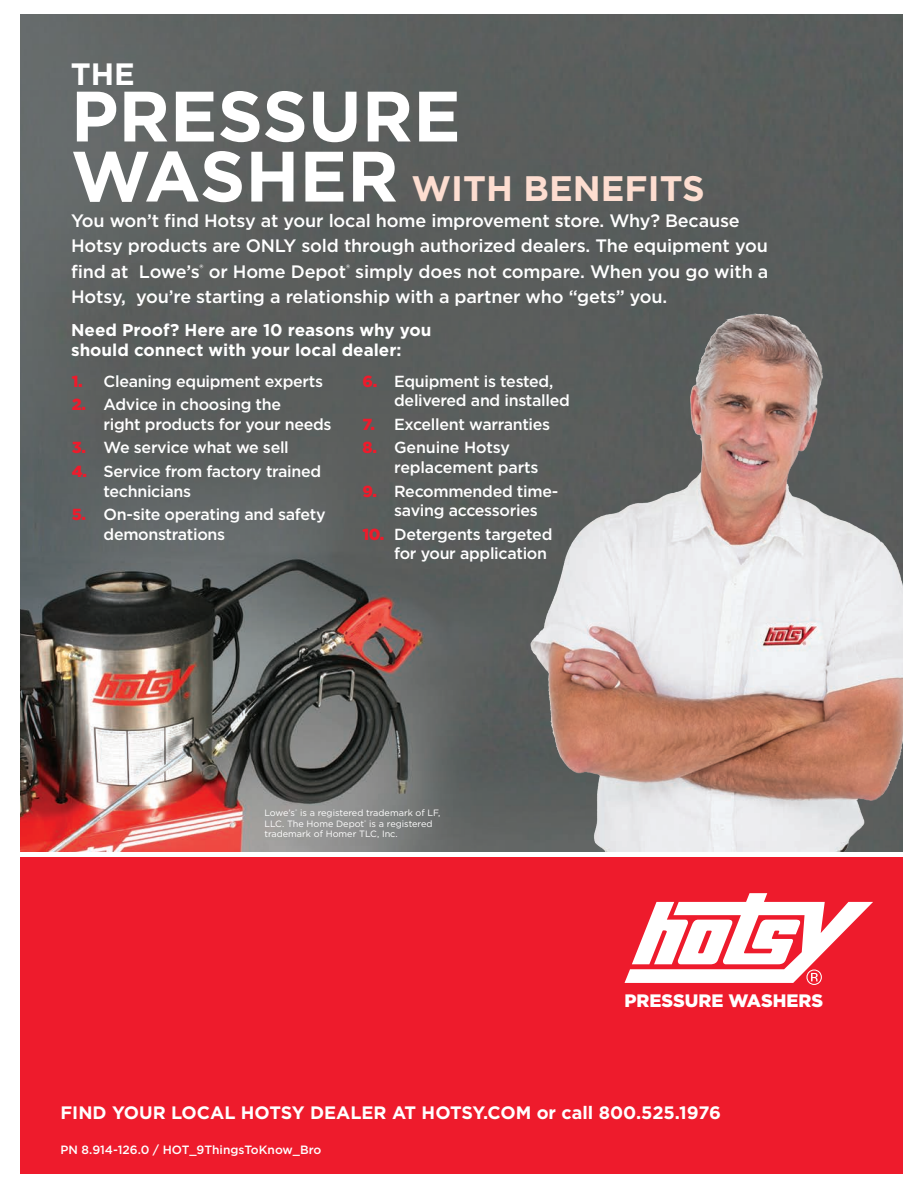
<style>
.page{position:relative;width:918px;height:1188px;background:#ee1b2c}
.page>*{position:absolute;margin:0;border:0;box-sizing:border-box;transform-origin:0 0}
.t1{font:700 71.1px "Gotham";color:#fff}
.t2{font:700 35.4px "Gotham";color:#fdddd0}
.t3{font:700 30.9px "Gotham";color:#fff}
.t4{font:500 18px/25.5px "Gotham";letter-spacing:-.01em;color:#fff}
.t5{font:700 18px "Gotham";color:#fff}
.t6{font:900 18px "Gotham";color:#fff}
.t7{font:700 17.1px/19.5px "Gotham";color:#fff}
.t8{font:500 16.05px/19.5px "Gotham";letter-spacing:-.02em;color:#fff}
.t9{font:500 12px "Gotham";color:#fff}
.t10{font:9.15px/10.2px "Gotham";color:#fff}
.s1{font-size:71.1px;color:#fff}
.s2{font-weight:900;color:#ee1b2c}
</style>
<div class="page">
<img style="left:19px;top:14px;width:884px;height:839px">
<img style="left:466px;top:248px;width:437px;height:605px">
<svg style="left:625px;top:893px;width:248px;height:92px"></svg>
<hr style="left:0;top:853px;width:918px;height:4px;background:#fff">
<div style="left:0;top:0;width:918px;height:14px;background:#fff"></div>
<div style="left:0;top:1174px;width:918px;height:14px;background:#fff"></div>
<div style="left:0;top:0;width:19px;height:1188px;background:#fff"></div>
<div style="left:903px;top:0;width:15px;height:1188px;background:#fff"></div>
<h3 class="t3" style="left:71px;top:54px;width:66px">THE</h3>
<h1 class="t1" style="left:71px;top:69px;width:391px">PRESSURE</h1>
<h2 class="t2" style="left:71px;top:165px;width:635px"><span class="s1">WASHER</span> WITH BENEFITS</h2>
<p class="t4" style="left:71px;top:207px;width:699px">You won’t find Hotsy at your local home improvement store. Why? Because Hotsy products are ONLY sold through authorized dealers. The equipment you find at Lowe’s<sup>®</sup> or Home Depot<sup>®</sup> simply does not compare. When you go with a Hotsy, you’re starting a relationship with a partner who “gets” you.</p>
<p class="t7" style="left:71px;top:320px;width:362px">Need Proof? Here are 10 reasons why you should connect with your local dealer:</p>
<p class="t8" style="left:72px;top:371px;width:253px"><span class="s2">1.</span> Cleaning equipment experts</p>
<p class="t8" style="left:104px;top:395px;width:230px;text-indent:-32px"><span class="s2">2.</span> Advice in choosing the<br>right products for your needs</p>
<p class="t8" style="left:72px;top:438px;width:219px"><span class="s2">3.</span> We service what we sell</p>
<p class="t8" style="left:104px;top:461px;width:219px;text-indent:-32px"><span class="s2">4.</span> Service from factory trained technicians</p>
<p class="t8" style="left:104px;top:505px;width:224px;text-indent:-32px"><span class="s2">5.</span> On-site operating and safety demonstrations</p>
<p class="t8" style="left:394px;top:371px;width:177px;text-indent:-32px"><span class="s2">6.</span> Equipment is tested, delivered and installed</p>
<p class="t8" style="left:363px;top:414px;width:189px"><span class="s2">7.</span> Excellent warranties</p>
<p class="t8" style="left:394px;top:438px;width:146px;text-indent:-32px"><span class="s2">8.</span> Genuine Hotsy replacement parts</p>
<p class="t8" style="left:394px;top:481px;width:166px;text-indent:-32px"><span class="s2">9.</span> Recommended time&shy;saving accessories</p>
<p class="t8" style="left:394px;top:524px;width:160px;text-indent:-32px"><span class="s2">10.</span> Detergents targeted for your application</p>
<p class="t10" style="left:264px;top:808px;width:178px">Lowe’s<sup>®</sup> is a registered trademark of LF,<br>LLC. The Home Depot<sup>®</sup> is a registered trademark of Homer TLC, Inc.</p>
<p class="t6" style="left:625px;top:988px;width:200px">PRESSURE WASHERS</p>
<p class="t5" style="left:60px;top:1100px;width:662px">FIND YOUR LOCAL HOTSY DEALER AT HOTSY.COM or call 800.525.1976</p>
<p class="t9" style="left:60px;top:1142px;width:262px">PN 8.914-126.0 / HOT_9ThingsToKnow_Bro</p>
</div>
